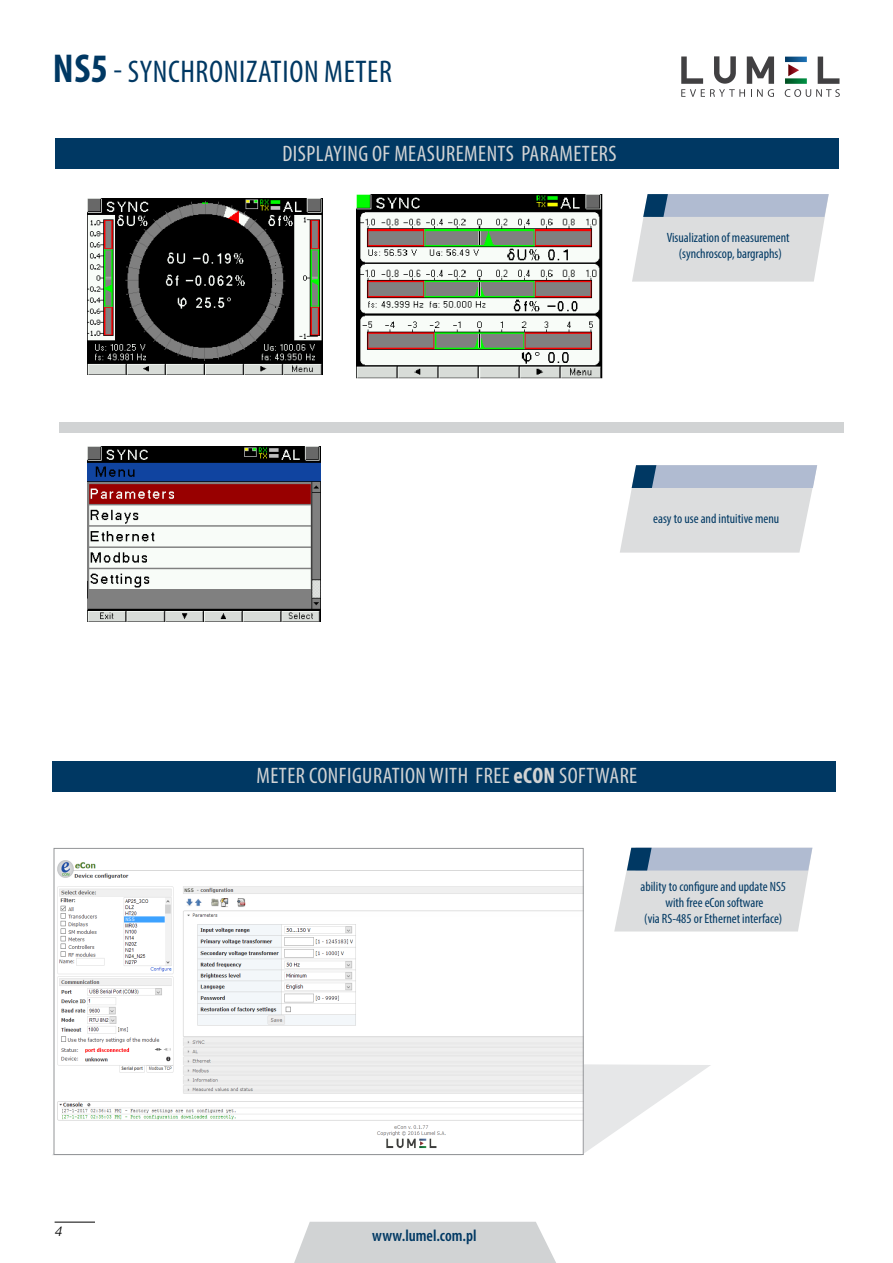
<style>
.page{position:relative;width:893px;height:1263px;background:#fff}
.page>*{position:absolute;margin:0;border:0;box-sizing:border-box;transform-origin:0 0}
.t1{font:condensed 31.5px "Myriad Pro";color:#003863}
.t2{font:condensed 22.5px "Myriad Pro";letter-spacing:.02em;color:#d1d3d4}
.t3{font:600 condensed 16.5px "Myriad Pro";color:#003863}
.t4{font:condensed 13.5px/16.2px "Myriad Pro";color:#003863;text-align:center}
.t5{font:italic 300 13.5px "PL Switzerland";color:#000}
.t6{font:5.25px "Source Code Pro";color:#fff}
.t7{font:5.25px "Source Code Pro";color:#171706}
.s1{font-weight:700;font-size:40.5px}
.s2{font-weight:700}
</style>
<div class="page">
<svg style="left:294px;top:1222px;width:262px;height:41px;background:#d4d5d6"></svg>
<hr style="left:55px;top:1222px;width:40px;height:1px;background:#000">
<svg style="left:681px;top:56px;width:93px;height:41px"></svg>
<svg style="left:785px;top:57px;width:55px;height:40px"></svg>
<div style="left:55px;top:138px;width:784px;height:31px;background:#003863"></div>
<img style="left:88px;top:198px;width:235px;height:177px">
<div style="left:53px;top:761px;width:783px;height:31px;background:#003863"></div>
<svg style="left:614px;top:848px;width:198px;height:83px;background:#ced3da"></svg>
<svg style="left:620px;top:465px;width:197px;height:88px;background:#cfd4da"></svg>
<div style="left:60px;top:422px;width:784px;height:10px;background:#d1d3d4"></div>
<svg style="left:632px;top:194px;width:197px;height:88px;background:#cfd4da"></svg>
<img style="left:357px;top:194px;width:246px;height:185px">
<img style="left:88px;top:446px;width:233px;height:175px">
<svg style="left:52px;top:1062px;width:659px;height:93px"></svg>
<img style="left:56px;top:860px;width:525px;height:293px">
<div style="left:54px;top:848px;width:529px;height:307px;border:1px solid #939598"></div>
<div style="left:125px;top:917px;width:11px;height:5px;background:#3da1ff"></div>
<hr style="left:184px;top:888px;width:11px;height:4px;background:#eff0f2">
<h1 class="t1" style="left:53px;top:53px;width:114px"><span class="s1">NS5</span> - Synchroni</h1>
<h1 class="t1" style="left:246px;top:53px;width:25px">zation</h1>
<h1 class="t1" style="left:324px;top:53px;width:15px">meter</h1>
<h2 class="t2" style="left:282px;top:140px;width:123px">DisplaYing ofmeasurements</h2>
<h2 class="t2" style="left:521px;top:140px;width:19px">Parameters</h2>
<p class="t4" style="left:667px;top:229px;width:124px">Visualization of measurement (synchroscop, bargraphs)</p>
<p class="t4" style="left:653px;top:510px;width:128px">easy to use and intuitive menu</p>
<p class="t6" style="left:125px;top:916px;width:11px">NS5</p>
<p class="t7" style="left:184px;top:886px;width:11px">NS5</p>
<h2 class="t2" style="left:257px;top:762px;width:62px">mETER confi</h2>
<h2 class="t2" style="left:352px;top:762px;width:20px">guration</h2>
<h2 class="t2" style="left:429px;top:762px;width:11px">with</h2>
<h2 class="t2" style="left:476px;top:762px;width:103px">FREE <span class="s2">ECON</span> Software</h2>
<p class="t4" style="left:640px;top:878px;width:147px">ability to configure and update NS5 with free eCon software<br>(via RS-485 or Ethernet interface)</p>
<p class="t5" style="left:54px;top:1223px;width:9px">4</p>
<p class="t3" style="left:372px;top:1225px;width:106px">www.lumel.com.pl</p>
</div>
